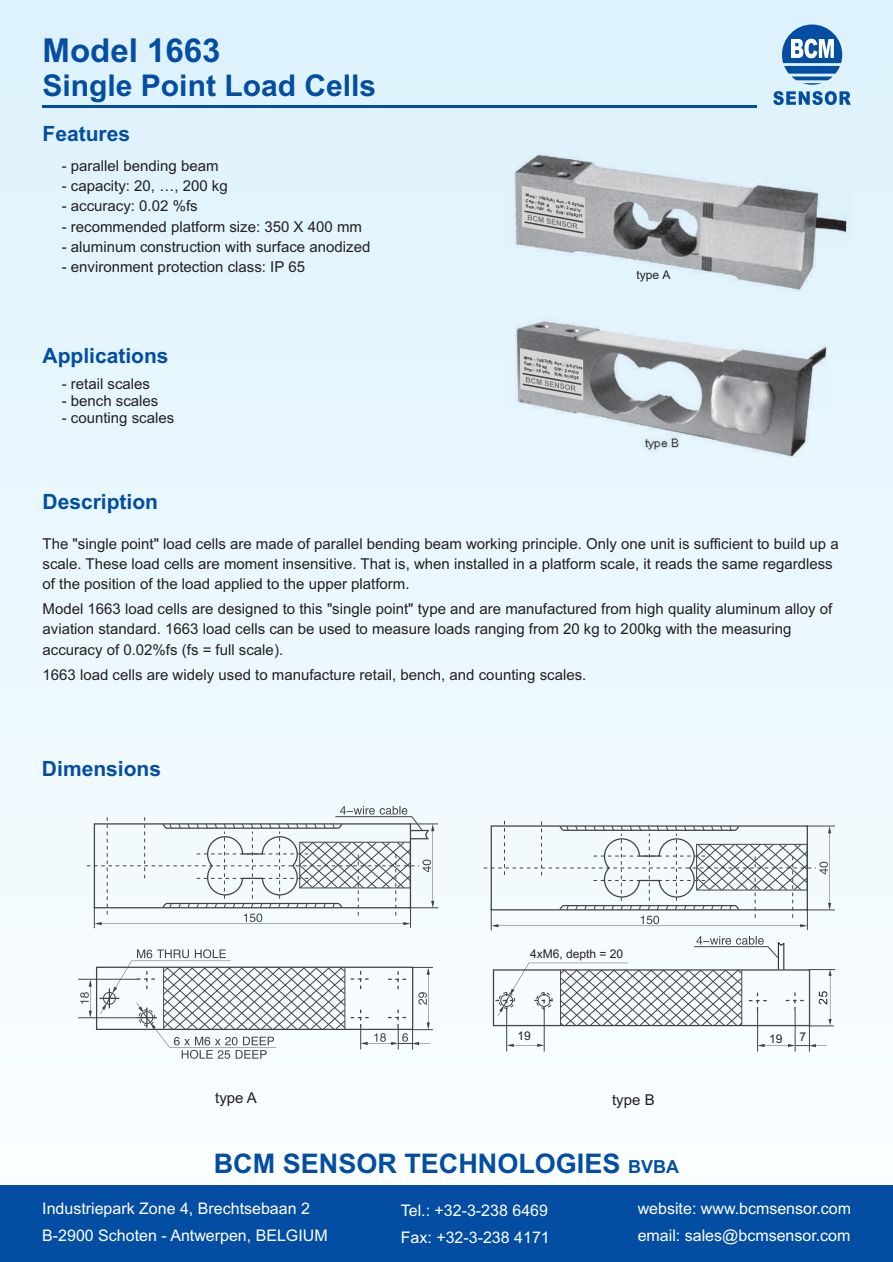
<style>
.page{position:relative;width:893px;height:1262px;background:#fff}
.page>*{position:absolute;margin:0;border:0;box-sizing:border-box;transform-origin:0 0}
.t1{font:700 33px "Arial";color:#034ea2}
.t2{font:700 30px "Arial";color:#034ea2}
.t3{font:700 27px "Arial";color:#034ea2}
.t4{font:700 21px "Arial";color:#034ea2}
.t5{font:16.05px/26.8px "Arial";color:#fff}
.t6{font:15px/20.1px "Arial";color:#231f20}
.t7{font:12px "Arial Unicode MS";color:#231f20}
.t8{font:italic 700 3.9px/5.2px "Arial";color:#231f20}
.s1{font-size:18px}
</style>
<div class="page">
<div style="left:0;top:0;width:893px;height:1262px;background:linear-gradient(to bottom,#ddf2fd,#fcfefe)"></div>
<div style="left:0;top:1185px;width:893px;height:76px;background:#034ea2"></div>
<hr style="left:43px;top:105px;width:713px;height:3px;background:#034ea2">
<svg style="left:773px;top:24px;width:77px;height:81px;background:#87b0d7"></svg>
<hr style="left:99px;top:997px;width:20px;height:2px;background:#464344">
<hr style="left:78px;top:979px;width:60px;height:1px;background:#464344">
<svg style="left:80px;top:979px;width:12px;height:38px"></svg>
<hr style="left:78px;top:1017px;width:60px;height:1px;background:#464344">
<svg style="left:100px;top:949px;width:333px;height:109px"></svg>
<svg style="left:87px;top:806px;width:351px;height:122px"></svg>
<svg style="left:483px;top:818px;width:352px;height:112px"></svg>
<svg style="left:495px;top:936px;width:340px;height:115px"></svg>
<img style="left:505px;top:152px;width:345px;height:142px">
<img style="left:506px;top:314px;width:321px;height:145px">
<svg style="left:520px;top:348px;width:63px;height:52px;background:#b9b8b9"></svg>
<svg style="left:522px;top:186px;width:63px;height:52px;background:#c0bfc0"></svg>
<h1 class="t1" style="left:43px;top:38px;width:179px">Model 1663</h1>
<h2 class="t2" style="left:43px;top:74px;width:335px">Single Point Load Cells</h2>
<h3 class="t4" style="left:43px;top:126px;width:89px">Features</h3>
<p class="t6" style="left:62px;top:157px;width:158px">- parallel bending beam</p>
<p class="t6" style="left:62px;top:177px;width:167px">- capacity: 20, …, 200 kg</p>
<p class="t6" style="left:62px;top:197px;width:137px">- accuracy: 0.02 %fs</p>
<p class="t6" style="left:62px;top:218px;width:302px">- recommended platform size: 350 X 400 mm</p>
<p class="t6" style="left:62px;top:238px;width:310px">- aluminum construction with surface anodized</p>
<p class="t6" style="left:62px;top:258px;width:245px">- environment protection class: IP 65</p>
<h3 class="t4" style="left:43px;top:347px;width:128px">Applications</h3>
<p class="t6" style="left:62px;top:375px;width:90px">- retail scales</p>
<p class="t6" style="left:62px;top:392px;width:98px">- bench scales</p>
<p class="t6" style="left:62px;top:409px;width:114px">- counting scales</p>
<p class="t8" style="left:562px;top:200px;width:24px;text-indent:-37px;rotate:11deg">M d 1663( A) Acc : 0. 2%fs<br>P</p>
<p class="t8" style="left:527px;top:193px;width:25px;text-indent:3px;rotate:11deg">o .:<br>Cap : 50k g</p>
<p class="t8" style="left:533px;top:199px;width:14px;text-indent:2px;rotate:11deg">.<br>p :10V</p>
<p class="t8" style="left:557px;top:204px;width:29px;rotate:11deg">O/ : 2 mV/V<br>S/N: 0308271</p>
<p class="t8" style="left:525px;top:355px;width:30px;rotate:11deg">Mod. : 1663(B)<br>Cap .: 50 kg<br>Sup.: 10 Vdc</p>
<p class="t8" style="left:555px;top:361px;width:30px;rotate:11deg">Acc. 0.0 2%fs</p>
<p class="t8" style="left:556px;top:361px;width:11px;text-indent:8px;rotate:11deg">:<br>O/P:</p>
<p class="t8" style="left:556px;top:366px;width:26px;text-align:right;rotate:11deg">2 mV/V<br>S N 911025</p>
<p class="t7" style="left:636px;top:271px;width:36px">type A</p>
<h3 class="t4" style="left:43px;top:493px;width:117px">Description</h3>
<p class="t6" style="left:43px;top:535px;width:797px">The "single point" load cells are made of parallel bending beam working principle. Only one unit is sufficient to build up a scale. These load cells are moment insensitive. That is, when installed in a platform scale, it reads the same regardless of the position of the load applied to the upper platform.</p>
<p class="t6" style="left:43px;top:600px;width:791px">Model 1663 load cells are designed to this "single point" type and are manufactured from high quality aluminum alloy of aviation standard. 1663 load cells can be used to measure loads ranging from 20 kg to 200kg with the measuring accuracy of 0.02%fs (fs = full scale).</p>
<p class="t6" style="left:43px;top:666px;width:545px">1663 load cells are widely used to manufacture retail, bench, and counting scales.</p>
<h3 class="t4" style="left:42px;top:760px;width:121px">Dimensions</h3>
<p class="t7" style="left:530px;top:949px;width:95px">4xM6, depth = 20</p>
<p class="t7" style="left:517px;top:1031px;width:15px">19</p>
<p class="t6" style="left:215px;top:1089px;width:43px">type A</p>
<p class="t6" style="left:612px;top:1091px;width:44px">type B</p>
<p class="t7" style="left:769px;top:1033px;width:15px">19</p>
<p class="t7" style="left:799px;top:1032px;width:8px">7</p>
<h3 class="t3" style="left:214px;top:1153px;width:467px">BCM SENSOR TECHNOLOGIES <span class="s1">BVBA</span></h3>
<p class="t5" style="left:42px;top:1196px;width:287px">Industriepark Zone 4, Brechtsebaan 2<br>B-2900 Schoten - Antwerpen, BELGIUM</p>
<p class="t5" style="left:401px;top:1198px;width:150px">Tel.: +32-3-238 6469<br>Fax: +32-3-238 4171</p>
<p class="t5" style="left:637px;top:1196px;width:215px">website: www.bcmsensor.com email: sales@bcmsensor.com</p>
</div>
